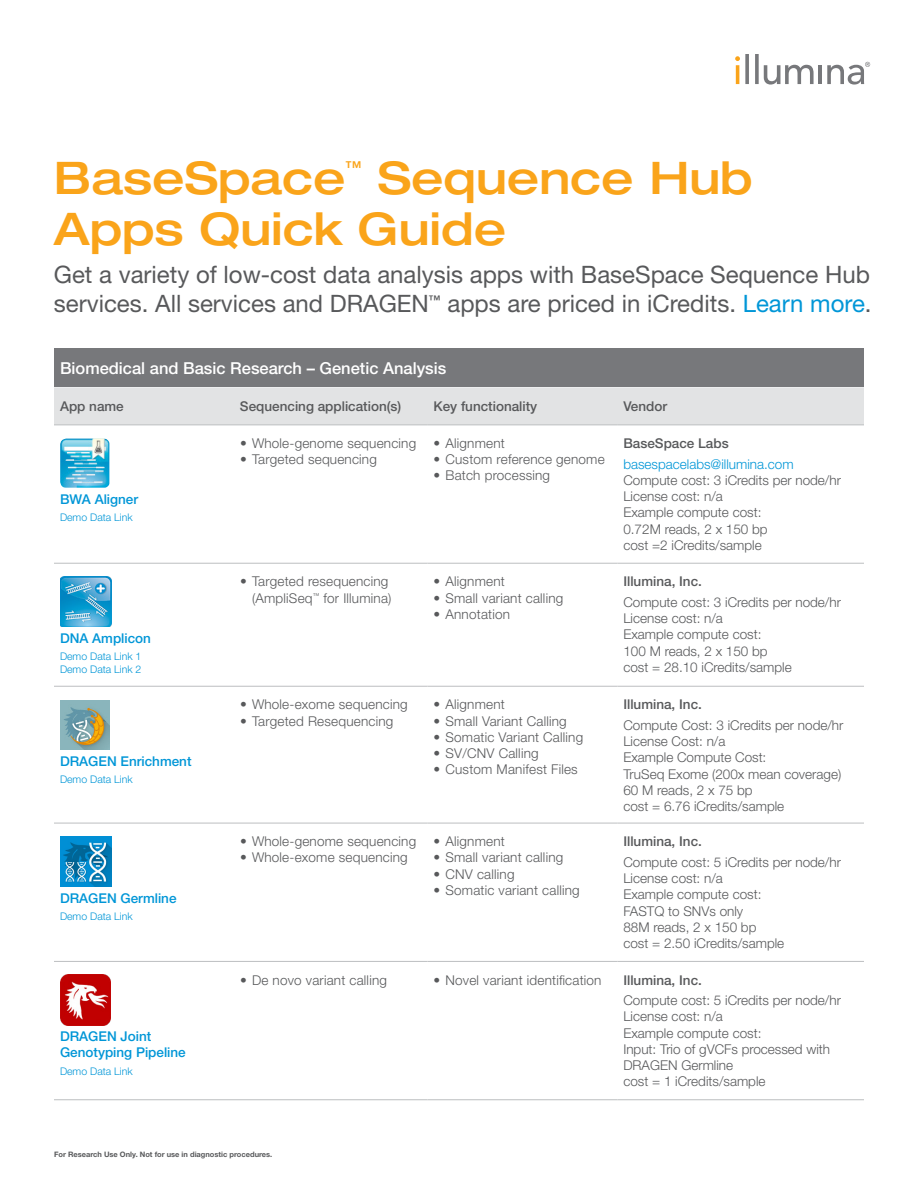
<style>
.page{position:relative;width:918px;height:1188px;background:#fff}
.page>*{position:absolute;margin:0;border:0;box-sizing:border-box;transform-origin:0 0}
.t1{font:500 expanded 45px/51px "Helvetica Neue LT Std";color:#faa41a}
.t2{font:24px/28.8px "Helvetica Neue LT Std";color:#58595b}
.t3{font:500 16.5px "Helvetica Neue LT Std";color:#fff}
.t4{font:500 expanded 16.5px "Helvetica Neue LT Std";color:#faa41a}
.t5{font:300 13.5px/16.2px "Helvetica Neue LT Std";color:#58595b}
.t6{font:500 13.5px "Helvetica Neue LT Std";color:#58595b}
.t7{font:500 13.5px/16.2px "Helvetica Neue LT Std";color:#0096d7}
.t8{font:300 13.5px "Helvetica Neue LT Std";color:#0096d7}
.t9{font:300 10.5px/12.6px "Helvetica Neue LT Std";color:#0096d7}
.t10{font:700 7.5px "Helvetica Neue LT Std";color:#58595b}
.s1{color:#0096d7}
</style>
<div class="page">
<hr style="left:736px;top:65px;width:3px;height:19px;background:#faa41a">
<svg style="left:745px;top:54px;width:4px;height:30px"></svg>
<svg style="left:755px;top:54px;width:4px;height:30px"></svg>
<svg style="left:764px;top:65px;width:50px;height:20px"></svg>
<hr style="left:818px;top:65px;width:4px;height:19px;background:#77787b">
<svg style="left:735px;top:56px;width:5px;height:5px"></svg>
<svg style="left:827px;top:62px;width:43px;height:23px"></svg>
<div style="left:54px;top:349px;width:810px;height:38px;background:#77787b"></div>
<div style="left:54px;top:387px;width:810px;height:38px;background:#e2e3e4"></div>
<hr style="left:54px;top:425px;width:180px;height:1px;background:#bcbec0">
<hr style="left:234px;top:425px;width:194px;height:1px;background:#bcbec0">
<hr style="left:428px;top:425px;width:189px;height:1px;background:#bcbec0">
<hr style="left:617px;top:425px;width:247px;height:1px;background:#bcbec0">
<hr style="left:54px;top:563px;width:180px;height:1px;background:#bcbec0">
<hr style="left:234px;top:563px;width:194px;height:1px;background:#bcbec0">
<hr style="left:428px;top:563px;width:189px;height:1px;background:#bcbec0">
<hr style="left:617px;top:563px;width:247px;height:1px;background:#bcbec0">
<hr style="left:54px;top:686px;width:180px;height:1px;background:#bcbec0">
<hr style="left:234px;top:686px;width:194px;height:1px;background:#bcbec0">
<hr style="left:428px;top:686px;width:189px;height:1px;background:#bcbec0">
<hr style="left:617px;top:686px;width:247px;height:1px;background:#bcbec0">
<hr style="left:54px;top:823px;width:180px;height:1px;background:#bcbec0">
<hr style="left:234px;top:823px;width:194px;height:1px;background:#bcbec0">
<hr style="left:428px;top:823px;width:189px;height:1px;background:#bcbec0">
<hr style="left:617px;top:823px;width:247px;height:1px;background:#bcbec0">
<hr style="left:54px;top:961px;width:180px;height:1px;background:#bcbec0">
<hr style="left:234px;top:961px;width:194px;height:1px;background:#bcbec0">
<hr style="left:428px;top:961px;width:189px;height:1px;background:#bcbec0">
<hr style="left:617px;top:961px;width:247px;height:1px;background:#bcbec0">
<hr style="left:54px;top:1099px;width:180px;height:1px;background:#bcbec0">
<hr style="left:234px;top:1099px;width:194px;height:1px;background:#bcbec0">
<hr style="left:428px;top:1099px;width:189px;height:1px;background:#bcbec0">
<hr style="left:617px;top:1099px;width:247px;height:1px;background:#bcbec0">
<img style="left:60px;top:438px;width:49px;height:50px">
<img style="left:60px;top:577px;width:51px;height:50px">
<img style="left:60px;top:700px;width:50px;height:50px">
<img style="left:60px;top:837px;width:51px;height:50px">
<img style="left:60px;top:975px;width:50px;height:50px">
<h1 class="t1" style="left:54px;top:152px;width:700px;text-indent:324px">Sequence Hub<br>Apps Quick Guide</h1>
<h2 class="t2" style="left:54px;top:260px;width:819px">Get a variety of low-cost data analysis apps with BaseSpace Sequence Hub services. All services and DRAGEN<sup>™</sup> apps are priced in iCredits. <span class="s1">Learn more</span>.</h2>
<h1 class="t1" style="left:54px;top:152px;width:293px">BaseSpace</h1>
<p class="t4" style="left:346px;top:157px;width:18px">™</p>
<p class="t3" style="left:60px;top:358px;width:388px">Biomedical and Basic Research – Genetic Analysis</p>
<p class="t6" style="left:60px;top:398px;width:65px">App name</p>
<p class="t6" style="left:240px;top:398px;width:163px">Sequencing application(s)</p>
<p class="t6" style="left:433px;top:398px;width:105px">Key functionality</p>
<p class="t6" style="left:623px;top:398px;width:45px">Vendor</p>
<p class="t7" style="left:60px;top:491px;width:80px">BWA Aligner</p>
<p class="t9" style="left:60px;top:511px;width:74px">Demo Data Link</p>
<p class="t7" style="left:60px;top:630px;width:93px">DNA Amplicon</p>
<p class="t9" style="left:60px;top:650px;width:83px">Demo Data Link 1<br>Demo Data Link 2</p>
<p class="t7" style="left:60px;top:753px;width:133px">DRAGEN Enrichment</p>
<p class="t9" style="left:60px;top:773px;width:74px">Demo Data Link</p>
<p class="t7" style="left:60px;top:890px;width:118px">DRAGEN Germline</p>
<p class="t9" style="left:60px;top:910px;width:74px">Demo Data Link</p>
<p class="t7" style="left:60px;top:1028px;width:127px">DRAGEN Joint<br>Genotyping Pipeline</p>
<p class="t9" style="left:60px;top:1064px;width:74px">Demo Data Link</p>
<p class="t5" style="left:240px;top:435px;width:178px">• Whole-genome sequencing</p>
<p class="t5" style="left:240px;top:451px;width:138px">• Targeted sequencing</p>
<p class="t5" style="left:433px;top:435px;width:73px">• Alignment</p>
<p class="t5" style="left:433px;top:451px;width:173px">• Custom reference genome</p>
<p class="t5" style="left:433px;top:467px;width:118px">• Batch processing</p>
<p class="t6" style="left:623px;top:435px;width:107px">BaseSpace Labs</p>
<p class="t8" style="left:623px;top:456px;width:172px">basespacelabs@illumina.com</p>
<p class="t5" style="left:623px;top:472px;width:219px">Compute cost: 3 iCredits per node/hr<br>License cost: n/a<br>Example compute cost:<br>0.72M reads, 2 x 150 bp<br>cost =2 iCredits/sample</p>
<p class="t5" style="left:240px;top:573px;width:153px;text-align:right">• Targeted resequencing (AmpliSeq<sup>™</sup> for Illumina)</p>
<p class="t5" style="left:433px;top:573px;width:73px">• Alignment</p>
<p class="t5" style="left:433px;top:589px;width:131px">• Small variant calling</p>
<p class="t5" style="left:433px;top:606px;width:78px">• Annotation</p>
<p class="t6" style="left:623px;top:574px;width:80px">Illumina, Inc.</p>
<p class="t5" style="left:623px;top:594px;width:219px">Compute cost: 3 iCredits per node/hr<br>License cost: n/a<br>Example compute cost:<br>100 M reads, 2 x 150 bp<br>cost = 28.10 iCredits/sample</p>
<p class="t5" style="left:240px;top:696px;width:169px">• Whole-exome sequencing</p>
<p class="t5" style="left:240px;top:712px;width:155px">• Targeted Resequencing</p>
<p class="t5" style="left:433px;top:696px;width:73px">• Alignment</p>
<p class="t5" style="left:433px;top:712px;width:135px">• Small Variant Calling</p>
<p class="t5" style="left:433px;top:729px;width:151px">• Somatic Variant Calling</p>
<p class="t5" style="left:433px;top:745px;width:107px">• SV/CNV Calling</p>
<p class="t5" style="left:433px;top:761px;width:146px">• Custom Manifest Files</p>
<p class="t6" style="left:623px;top:697px;width:80px">Illumina, Inc.</p>
<p class="t5" style="left:623px;top:717px;width:222px">Compute Cost: 3 iCredits per node/hr<br>License Cost: n/a<br>Example Compute Cost:<br>TruSeq Exome (200x mean coverage)<br>60 M reads, 2 x 75 bp<br>cost = 6.76 iCredits/sample</p>
<p class="t5" style="left:240px;top:833px;width:178px">• Whole-genome sequencing</p>
<p class="t5" style="left:240px;top:849px;width:169px">• Whole-exome sequencing</p>
<p class="t5" style="left:433px;top:833px;width:73px">• Alignment</p>
<p class="t5" style="left:433px;top:849px;width:131px">• Small variant calling</p>
<p class="t5" style="left:433px;top:865px;width:83px">• CNV calling</p>
<p class="t5" style="left:433px;top:882px;width:148px">• Somatic variant calling</p>
<p class="t6" style="left:623px;top:833px;width:80px">Illumina, Inc.</p>
<p class="t5" style="left:623px;top:854px;width:219px">Compute cost: 5 iCredits per node/hr<br>License cost: n/a<br>Example compute cost:<br>FASTQ to SNVs only<br>88M reads, 2 x 150 bp<br>cost = 2.50 iCredits/sample</p>
<p class="t5" style="left:240px;top:971px;width:149px">• De novo variant calling</p>
<p class="t5" style="left:433px;top:971px;width:170px">• Novel variant identification</p>
<p class="t6" style="left:623px;top:972px;width:80px">Illumina, Inc.</p>
<p class="t5" style="left:623px;top:992px;width:219px">Compute cost: 5 iCredits per node/hr<br>License cost: n/a<br>Example compute cost:<br>Input: Trio of gVCFs processed with<br>DRAGEN Germline<br>cost = 1 iCredits/sample</p>
<p class="t10" style="left:54px;top:1150px;width:220px">For Research Use Only. Not for use in diagnostic procedures.</p>
</div>
